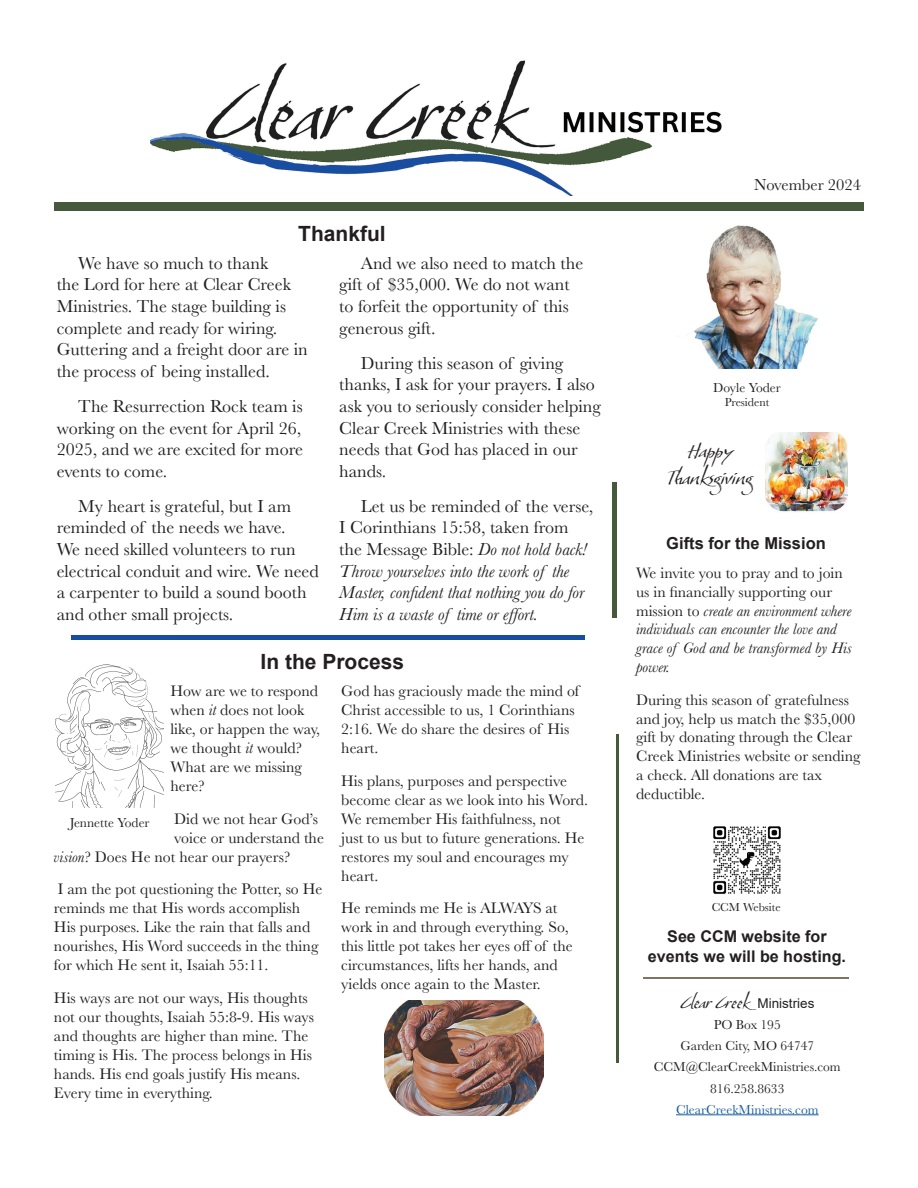
<style>
.page{position:relative;width:918px;height:1188px;background:#fff}
.page>*{position:absolute;margin:0;border:0;box-sizing:border-box;transform-origin:0 0}
.t1{font:700 21px "Arial";color:#231f20}
.t2{font:21px/27px "So Lovely";color:#231f20;text-align:center}
.t3{font:18px/21.6px "Baskerville";color:#231f20}
.t4{font:italic 18px/21.6px "Baskerville";color:#231f20}
.t5{font:18px "So Lovely";color:#231f20}
.t6{font:700 16.5px "Arial";color:#231f20}
.t7{font:16.5px "Baskerville";color:#231f20}
.t8{font:700 16.2px/19.4px "Arial";color:#231f20;text-align:center}
.t9{font:15.9px/19px "Baskerville";color:#231f20}
.t10{font:italic 15.75px/18.9px "Baskerville";color:#231f20}
.t11{font:15.75px/18.9px "Baskerville";color:#231f20}
.t12{font:13.5px/21px "Baskerville";color:#231f20;text-align:center}
.t13{font:13.5px "Baskerville";color:#175d9e}
.t14{font:12px "Baskerville";color:#231f20}
.s1{font-style:normal}
.s2{font-style:italic}
.s3{font-family:"Arial";font-size:13.5px}
</style>
<div class="page">
<img style="left:150px;top:60px;width:572px;height:136px">
<img style="left:691px;top:225px;width:127px;height:144px">
<div style="left:54px;top:202px;width:810px;height:8px;background:#46593a"></div>
<div style="left:71px;top:635px;width:513px;height:5px;background:#184ea1"></div>
<hr style="left:644px;top:978px;width:205px;height:1px;background:#7c7465">
<hr style="left:676px;top:1114px;width:143px;height:1px;background:#175d9e">
<hr style="left:612px;top:482px;width:4px;height:136px;background:#46593a">
<hr style="left:616px;top:734px;width:3px;height:329px;background:#46593a">
<img style="left:55px;top:664px;width:108px;height:144px">
<img style="left:713px;top:826px;width:68px;height:68px">
<img style="left:766px;top:432px;width:82px;height:80px">
<img style="left:385px;top:1000px;width:158px;height:116px">
<h1 class="t1" style="left:298px;top:219px;width:89px">Thankful</h1>
<p class="t3" style="left:57px;top:252px;width:253px;text-indent:22px">We have so much to thank<br>the Lord for here at Clear Creek<br>Ministries. The stage building is complete and ready for wiring.<br>Guttering and a freight door are in the process of being installed.</p>
<p class="t3" style="left:57px;top:396px;width:248px;text-align:justify;text-indent:22px">The Resurrection Rock team is working on the event for April 26, 2025, and we are excited for more events to come.</p>
<p class="t3" style="left:57px;top:495px;width:264px;text-indent:22px">My heart is grateful, but I am reminded of the needs we have.<br>We need skilled volunteers to run electrical conduit and wire. We need a carpenter to build a sound booth and other small projects.</p>
<p class="t3" style="left:339px;top:252px;width:245px;text-indent:22px">And we also need to match the gift of $35,000. We do not want to forfeit the opportunity of this generous gift.</p>
<p class="t3" style="left:339px;top:352px;width:263px;text-indent:22px">During this season of giving thanks, I ask for your prayers. I also ask you to seriously consider helping<br>Clear Creek Ministries with these needs that God has placed in our hands.</p>
<p class="t4" style="left:339px;top:495px;width:256px;text-indent:22px"><span class="s1">Let us be reminded of the verse, I Corinthians 15:58, taken from the Message Bible:</span> Do not hold back!<br>Throw yourselves into the work of the Master, confident that nothing you do for Him is a waste of time or effort.</p>
<h1 class="t1" style="left:261px;top:647px;width:145px">In the Process</h1>
<p class="t9" style="left:341px;top:682px;width:239px">God has graciously made the mind of<br>Christ accessible to us, 1 Corinthians<br>2:16. We do share the desires of His heart.</p>
<p class="t9" style="left:341px;top:771px;width:248px">His plans, purposes and perspective become clear as we look into his Word.<br>We remember His faithfulness, not<br>just to us but to future generations. He restores my soul and encourages my heart.</p>
<p class="t9" style="left:341px;top:899px;width:233px">He reminds me He is ALWAYS at work in and through everything. So, this little pot takes her eyes off of the circumstances, lifts her hands, and yields once again to the Master.</p>
<p class="t9" style="left:170px;top:682px;width:151px">How are we to respond when <span class="s2">it</span> does not look like, or happen the way, we thought <span class="s2">it</span> would?<br>What are we missing here?</p>
<p class="t9" style="left:174px;top:809px;width:145px">Did we not hear God’s</p>
<p class="t9" style="left:174px;top:828px;width:151px">voice or understand the</p>
<p class="t9" style="left:54px;top:847px;width:238px"><span class="s2">vision</span>? Does He not hear our prayers?</p>
<p class="t9" style="left:54px;top:880px;width:270px">I am the pot questioning the Potter, so He reminds me that His words accomplish His purposes. Like the rain that falls and nourishes, His Word succeeds in the thing for which He sent it, Isaiah 55:11.</p>
<p class="t9" style="left:54px;top:988px;width:262px">His ways are not our ways, His thoughts not our thoughts, Isaiah 55:8-9. His ways and thoughts are higher than mine. The timing is His. The process belongs in His hands. His end goals justify His means.<br>Every time in everything.</p>
<p class="t12" style="left:70px;top:812px;width:81px">Jennette Yoder</p>
<p class="t7" style="left:754px;top:174px;width:108px">November 2024</p>
<p class="t12" style="left:713px;top:377px;width:69px">Doyle Yoder</p>
<p class="t14" style="left:725px;top:395px;width:46px">President</p>
<h1 class="t2" style="left:667px;top:436px;width:87px">Happy<br>Thanksgiving</h1>
<p class="t6" style="left:666px;top:532px;width:161px">Gifts for the Mission</p>
<p class="t10" style="left:636px;top:563px;width:217px"><span class="s1">We invite you to pray and to join us in financially supporting our mission to</span> create an environment where individuals can encounter the love and grace of God and be transformed by His power.</p>
<p class="t11" style="left:636px;top:690px;width:226px">During this season of gratefulness and joy, help us match the $35,000 gift by donating through the Clear<br>Creek Ministries website or sending a check. All donations are tax deductible.</p>
<p class="t14" style="left:712px;top:900px;width:71px">CCM Website</p>
<p class="t8" style="left:648px;top:927px;width:200px">See CCM website for events we will be hosting.</p>
<p class="t5" style="left:680px;top:992px;width:136px">Clear Creek <span class="s3">Ministries</span></p>
<p class="t12" style="left:654px;top:1015px;width:188px">PO Box 195<br>Garden City, MO 64747<br>CCM@ClearCreekMinistries.com<br>816.258.8633</p>
<p class="t13" style="left:676px;top:1101px;width:144px">ClearCreekMinistries.com</p>
</div>
